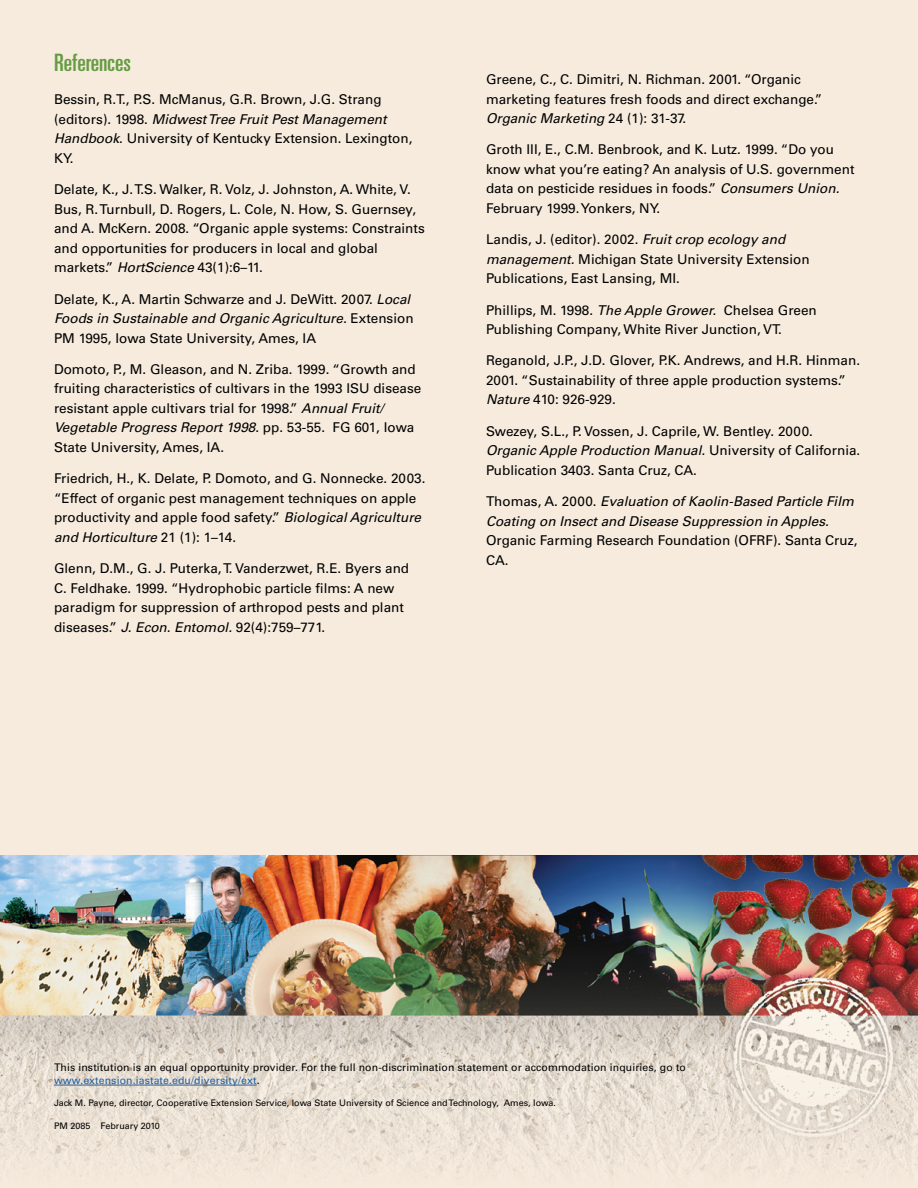
<style>
.page{position:relative;width:918px;height:1188px;background:#f6ebdd}
.page>*{position:absolute;margin:0;border:0;box-sizing:border-box;transform-origin:0 0}
.Subhead{font:ultra-condensed 24px "Univers LT Std";color:#659c41;scale:1.05 1}
.t1{font:13.5px/19.5px "Univers LT Std";color:#000}
.t2{font:italic 13.5px/19.5px "Univers LT Std";color:#000}
.Justice_statement{font:10.5px/12.6px "Univers LT Std";letter-spacing:.01em;color:#000}
.t3{font:9px "Univers LT Std";color:#000}
.s1{font-style:italic}
.s2{font-style:normal}
.s3{color:#215e9e}
</style>
<div class="page">
<img style="left:0;top:855px;width:918px;height:324px">
<hr style="left:54px;top:1085px;width:203px;height:1px;background:#215e9e">
<h2 class="Subhead" style="left:54px;top:49px;width:75px">References</h2>
<p class="t1" style="left:54px;top:90px;width:360px">Bessin, R.T., P.S. McManus, G.R. Brown, J.G. Strang (editors). 1998. <span class="s1">Midwest Tree Fruit Pest Management Handbook</span>. University of Kentucky Extension. Lexington, KY.</p>
<p class="t1" style="left:54px;top:180px;width:372px">Delate, K., J. T.S. Walker, R. Volz, J. Johnston, A. White, V.<br>Bus, R. Turnbull, D. Rogers, L. Cole, N. How, S. Guernsey, and A. McKern. 2008. “Organic apple systems: Constraints and opportunities for producers in local and global markets.” <span class="s1">HortScience</span> 43(1):6–11.</p>
<p class="t1" style="left:54px;top:289px;width:361px">Delate, K., A. Martin Schwarze and J. DeWitt. 2007. <span class="s1">Local<br>Foods in Sustainable and Organic Agriculture.</span> Extension<br>PM 1995, Iowa State University, Ames, IA</p>
<p class="t1" style="left:54px;top:359px;width:369px">Domoto, P., M. Gleason, and N. Zriba. 1999. “Growth and fruiting characteristics of cultivars in the 1993 ISU disease resistant apple cultivars trial for 1998.” <span class="s1">Annual Fruit/ Vegetable Progress Report 1998</span>. pp. 53-55. FG 601, Iowa State University, Ames, IA.</p>
<p class="t1" style="left:54px;top:469px;width:373px">Friedrich, H., K. Delate, P. Domoto, and G. Nonnecke. 2003. “Effect of organic pest management techniques on apple productivity and apple food safety.” <span class="s1">Biological Agriculture and Horticulture</span> 21 (1): 1–14.</p>
<p class="t1" style="left:54px;top:559px;width:357px">Glenn, D.M., G. J. Puterka, T. Vanderzwet, R.E. Byers and C. Feldhake. 1999. “Hydrophobic particle films: A new paradigm for suppression of arthropod pests and plant diseases.” <span class="s1">J. Econ. Entomol.</span> 92(4):759–771.</p>
<p class="t1" style="left:486px;top:70px;width:338px">Greene, C., C. Dimitri, N. Richman. 2001. “Organic marketing features fresh foods and direct exchange.”<br><span class="s1">Organic Marketing</span> 24 (1): 31-37.</p>
<p class="t1" style="left:486px;top:140px;width:370px">Groth III, E., C.M. Benbrook, and K. Lutz. 1999. “Do you know what you’re eating? An analysis of U.S. government data on pesticide residues in foods.” <span class="s1">Consumers Union.<br></span>February 1999. Yonkers, NY.</p>
<p class="t1" style="left:486px;top:230px;width:325px">Landis, J. (editor). 2002. <span class="s1">Fruit crop ecology and management.</span> Michigan State University Extension<br>Publications, East Lansing, MI.</p>
<p class="t1" style="left:486px;top:300px;width:332px">Phillips, M. 1998. <span class="s1">The Apple Grower.</span> Chelsea Green<br>Publishing Company, White River Junction, VT.</p>
<p class="t1" style="left:486px;top:351px;width:376px">Reganold, J.P., J.D. Glover, P.K. Andrews, and H.R. Hinman.<br>2001. “Sustainability of three apple production systems.”<br><span class="s1">Nature</span> 410: 926-929.</p>
<p class="t1" style="left:486px;top:421px;width:376px">Swezey, S.L., P. Vossen, J. Caprile, W. Bentley. 2000.<br><span class="s1">Organic Apple Production Manual.</span> University of California.<br>Publication 3403. Santa Cruz, CA.</p>
<p class="t2" style="left:486px;top:492px;width:373px"><span class="s2">Thomas, A. 2000.</span> Evaluation of Kaolin-Based Particle Film Coating on Insect and Disease Suppression in Apples.<br><span class="s2">Organic Farming Research Foundation (OFRF). Santa Cruz, CA.</span></p>
<p class="Justice_statement" style="left:54px;top:1061px;width:634px">This institution is an equal opportunity provider. For the full non-discrimination statement or accommodation inquiries, go to <span class="s3">www.extension.iastate.edu/diversity/ext</span>.</p>
<p class="t3" style="left:54px;top:1098px;width:504px">Jack M. Payne, director, Cooperative Extension Service, Iowa State University of Science and Technology, Ames, Iowa.</p>
<p class="t3" style="left:54px;top:1120px;width:107px">PM 2085 February 2010</p>
</div>
